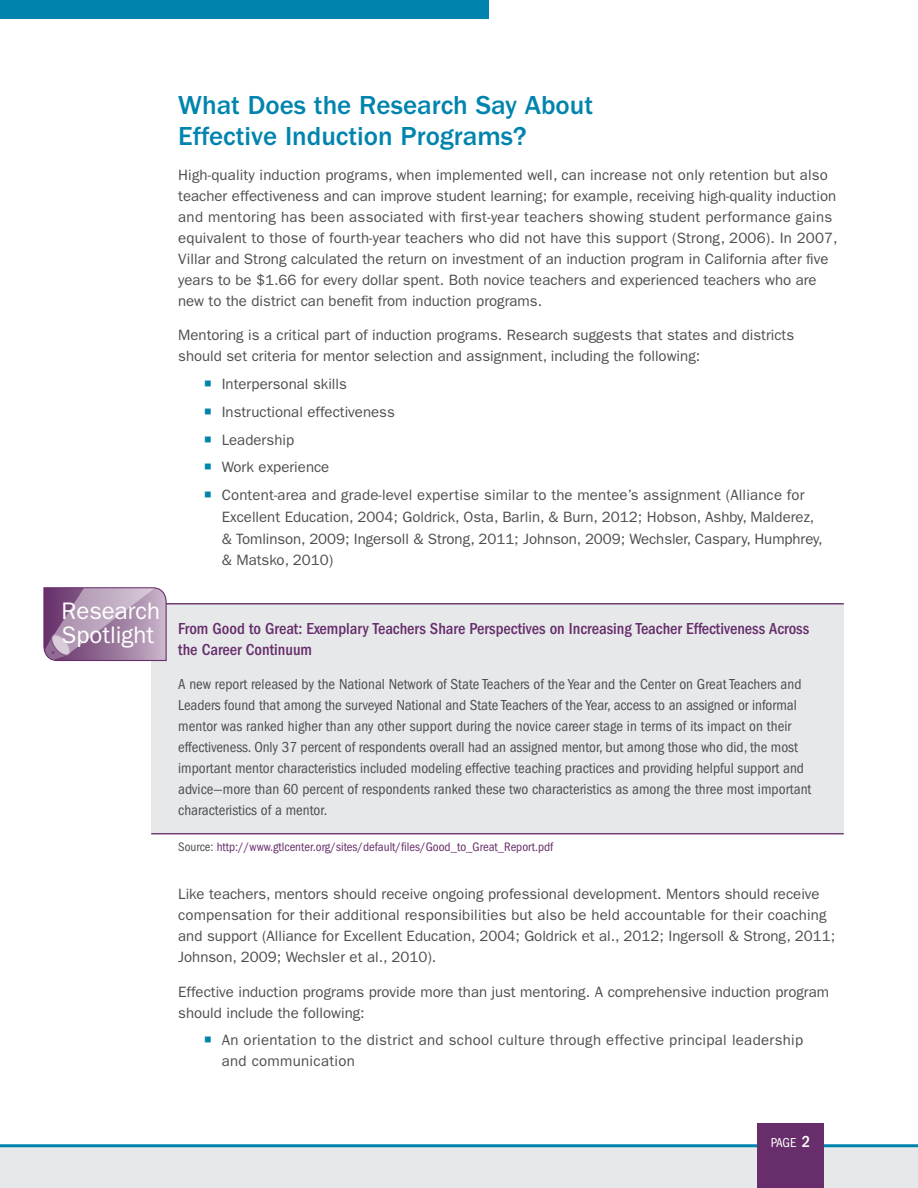
<style>
.page{position:relative;width:918px;height:1188px;background:#fff}
.page>*{position:absolute;margin:0;border:0;box-sizing:border-box;transform-origin:0 0}
.Header_1a{font:500 27px/31.5px "ITC Franklin Gothic Std";color:#0084ae}
.t1{font:24px/24px "ITC Franklin Gothic Std";color:#fff}
.Spotlight_Text_No_Bo{font:500 condensed 16.5px/21px "ITC Franklin Gothic Std";color:#672e6b}
.Paragraphs{font:15px/21px "ITC Franklin Gothic Std";color:#4d4e4f}
.Spotlight_Text_Last{font:condensed 15px/21px "ITC Franklin Gothic Std";color:#4d4e4f}
.Paragraphs-2{font:15px/21px "ITC Franklin Gothic Std";letter-spacing:.02em;color:#4d4e4f}
.Header_2{font:condensed 13.5px "ITC Franklin Gothic Std";color:#fff}
.Spotlight_Source{font:condensed 12.75px "ITC Franklin Gothic Std";color:#672e6b}
.s1{color:#0084ae}
.s2{color:#4d4e4f}
.s3{font-weight:500;font-size:16.5px}
</style>
<div class="page">
<div style="left:0;top:1147px;width:918px;height:41px;background:#e6e8ea"></div>
<hr style="left:0;top:1144px;width:918px;height:3px;background:#0084ae">
<div style="left:758px;top:1123px;width:66px;height:65px;background:#672e6b"></div>
<div style="left:0;top:0;width:489px;height:19px;background:#0084ae"></div>
<div style="left:151px;top:604px;width:692px;height:229px;background:#e6e8ea"></div>
<hr style="left:151px;top:603px;width:693px;height:2px;background:#703f74">
<hr style="left:151px;top:833px;width:693px;height:1px;background:#703f74">
<svg style="left:43px;top:587px;width:124px;height:75px;background:#a788a9"></svg>
<p class="t1" style="left:62px;top:599px;width:100px">Research<br>Spotlight</p>
<p class="Header_1a" style="left:178px;top:90px;width:416px">What Does the Research Say About<br>Effective Induction Programs?</p>
<p class="Paragraphs" style="left:178px;top:164px;width:661px">High-quality induction programs, when implemented well, can increase not only retention but also teacher effectiveness and can improve student learning; for example, receiving high-quality induction and mentoring has been associated with first-year teachers showing student performance gains equivalent to those of fourth-year teachers who did not have this support (Strong, 2006). In 2007, Villar and Strong calculated the return on investment of an induction program in California after five years to be $1.66 for every dollar spent. Both novice teachers and experienced teachers who are new to the district can benefit from induction programs.</p>
<p class="Paragraphs" style="left:178px;top:325px;width:618px">Mentoring is a critical part of induction programs. Research suggests that states and districts should set criteria for mentor selection and assignment, including the following:</p>
<p class="Paragraphs" style="left:204px;top:374px;width:145px"><span class="s1">○</span> Interpersonal skills</p>
<p class="Paragraphs" style="left:204px;top:401px;width:193px"><span class="s1">○</span> Instructional effectiveness</p>
<p class="Paragraphs" style="left:204px;top:429px;width:92px"><span class="s1">○</span> Leadership</p>
<p class="Paragraphs" style="left:204px;top:457px;width:127px"><span class="s1">○</span> Work experience</p>
<p class="Paragraphs" style="left:222px;top:484px;width:602px;line-height:21.8px;text-indent:-18px"><span class="s1">○</span> Content-area and grade-level expertise similar to the mentee’s assignment (Alliance for Excellent Education, 2004; Goldrick, Osta, Barlin, &amp; Burn, 2012; Hobson, Ashby, Malderez, &amp; Tomlinson, 2009; Ingersoll &amp; Strong, 2011; Johnson, 2009; Wechsler, Caspary, Humphrey, &amp; Matsko, 2010)</p>
<p class="Spotlight_Text_No_Bo" style="left:178px;top:618px;width:633px">From Good to Great: Exemplary Teachers Share Perspectives on Increasing Teacher Effectiveness Across the Career Continuum</p>
<p class="Spotlight_Text_Last" style="left:178px;top:674px;width:635px">A new report released by the National Network of State Teachers of the Year and the Center on Great Teachers and Leaders found that among the surveyed National and State Teachers of the Year, access to an assigned or informal mentor was ranked higher than any other support during the novice career stage in terms of its impact on their effectiveness. Only 37 percent of respondents overall had an assigned mentor, but among those who did, the most important mentor characteristics included modeling effective teaching practices and providing helpful support and advice—more than 60 percent of respondents ranked these two characteristics as among the three most important characteristics of a mentor.</p>
<p class="Spotlight_Source" style="left:178px;top:840px;width:377px"><span class="s2">Source:</span> http://www.gtlcenter.org/sites/default/files/Good_to_Great_Report.pdf</p>
<p class="Paragraphs" style="left:178px;top:884px;width:658px">Like teachers, mentors should receive ongoing professional development. Mentors should receive compensation for their additional responsibilities but also be held accountable for their coaching and support (Alliance for Excellent Education, 2004; Goldrick et al., 2012; Ingersoll &amp; Strong, 2011; Johnson, 2009; Wechsler et al., 2010).</p>
<p class="Paragraphs" style="left:178px;top:981px;width:652px">Effective induction programs provide more than just mentoring. A comprehensive induction program should include the following:</p>
<p class="Paragraphs-2" style="left:222px;top:1030px;width:583px;text-indent:-18px"><span class="s1">○</span> An orientation to the district and school culture through effective principal leadership and communication</p>
<p class="Header_2" style="left:771px;top:1135px;width:41px">PAGE <span class="s3">2</span></p>
</div>
